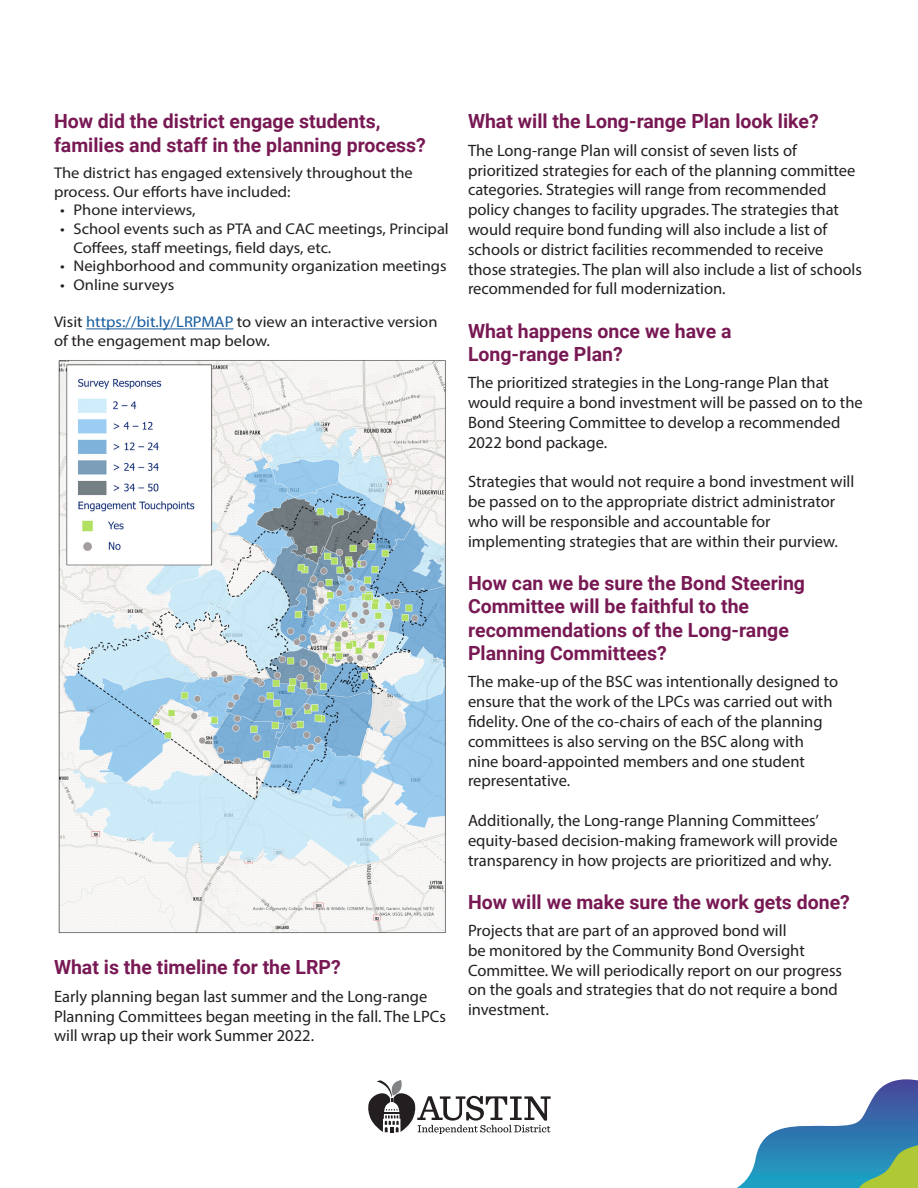
<style>
.page{position:relative;width:918px;height:1188px;background:#fff}
.page>*{position:absolute;margin:0;border:0;box-sizing:border-box;transform-origin:0 0}
.Questions_titles_2{font:700 19.5px/23.4px "Roboto";color:#781954}
.Body{font:16.5px/19.8px "Myriad Pro";color:#231f20}
.Bullets{font:15.6px/18.6px "Myriad Pro";color:#231f20;scale:1.06 1}
.Body-2{font:15.6px/18.6px "Myriad Pro";color:#231f20;scale:1.06 1}
.s1{color:#175d9e}
</style>
<div class="page">
<svg style="left:737px;top:1079px;width:181px;height:109px"></svg>
<svg style="left:368px;top:1080px;width:183px;height:54px"></svg>
<hr style="left:86px;top:329px;width:147px;height:1px;background:#175d9e">
<img style="left:58px;top:360px;width:388px;height:573px">
<p class="Questions_titles_2" style="left:54px;top:109px;width:373px">How did the district engage students, families and staff in the planning process?</p>
<p class="Body-2" style="left:54px;top:163px;width:340px">The district has engaged extensively throughout the process. Our efforts have included:</p>
<p class="Bullets" style="left:60px;top:201px;width:129px">• Phone interviews,</p>
<p class="Bullets" style="left:74px;top:219px;width:356px;text-indent:-14px">• School events such as PTA and CAC meetings, Principal<br>Coffees, staff meetings, field days, etc.</p>
<p class="Bullets" style="left:60px;top:257px;width:366px">• Neighborhood and community organization meetings</p>
<p class="Bullets" style="left:60px;top:275px;width:109px">• Online surveys</p>
<p class="Bullets" style="left:54px;top:313px;width:363px">Visit <span class="s1">https://bit.ly/LRPMAP</span> to view an interactive version of the engagement map below.</p>
<p class="Questions_titles_2" style="left:54px;top:955px;width:288px">What is the timeline for the LRP?</p>
<p class="Body" style="left:54px;top:986px;width:394px">Early planning began last summer and the Long-range<br>Planning Committees began meeting in the fall. The LPCs will wrap up their work Summer 2022.</p>
<p class="Questions_titles_2" style="left:468px;top:109px;width:352px">What will the Long-range Plan look like?</p>
<p class="Body" style="left:468px;top:140px;width:395px">The Long-range Plan will consist of seven lists of prioritized strategies for each of the planning committee categories. Strategies will range from recommended policy changes to facility upgrades. The strategies that would require bond funding will also include a list of schools or district facilities recommended to receive those strategies. The plan will also include a list of schools recommended for full modernization.</p>
<p class="Questions_titles_2" style="left:468px;top:318px;width:265px">What happens once we have a<br>Long-range Plan?</p>
<p class="Body" style="left:468px;top:373px;width:396px">The prioritized strategies in the Long-range Plan that would require a bond investment will be passed on to the Bond Steering Committee to develop a recommended 2022 bond package.</p>
<p class="Body" style="left:468px;top:472px;width:388px">Strategies that would not require a bond investment will be passed on to the appropriate district administrator who will be responsible and accountable for implementing strategies that are within their purview.</p>
<p class="Questions_titles_2" style="left:468px;top:570px;width:339px">How can we be sure the Bond Steering<br>Committee will be faithful to the recommendations of the Long-range<br>Planning Committees?</p>
<p class="Body" style="left:468px;top:672px;width:372px">The make-up of the BSC was intentionally designed to ensure that the work of the LPCs was carried out with fidelity. One of the co-chairs of each of the planning committees is also serving on the BSC along with nine board-appointed members and one student representative.</p>
<p class="Body" style="left:468px;top:810px;width:371px">Additionally, the Long-range Planning Committees’ equity-based decision-making framework will provide transparency in how projects are prioritized and why.</p>
<p class="Questions_titles_2" style="left:468px;top:889px;width:384px">How will we make sure the work gets done?</p>
<p class="Body" style="left:468px;top:920px;width:376px">Projects that are part of an approved bond will<br>be monitored by the Community Bond Oversight Committee. We will periodically report on our progress on the goals and strategies that do not require a bond investment.</p>
</div>
